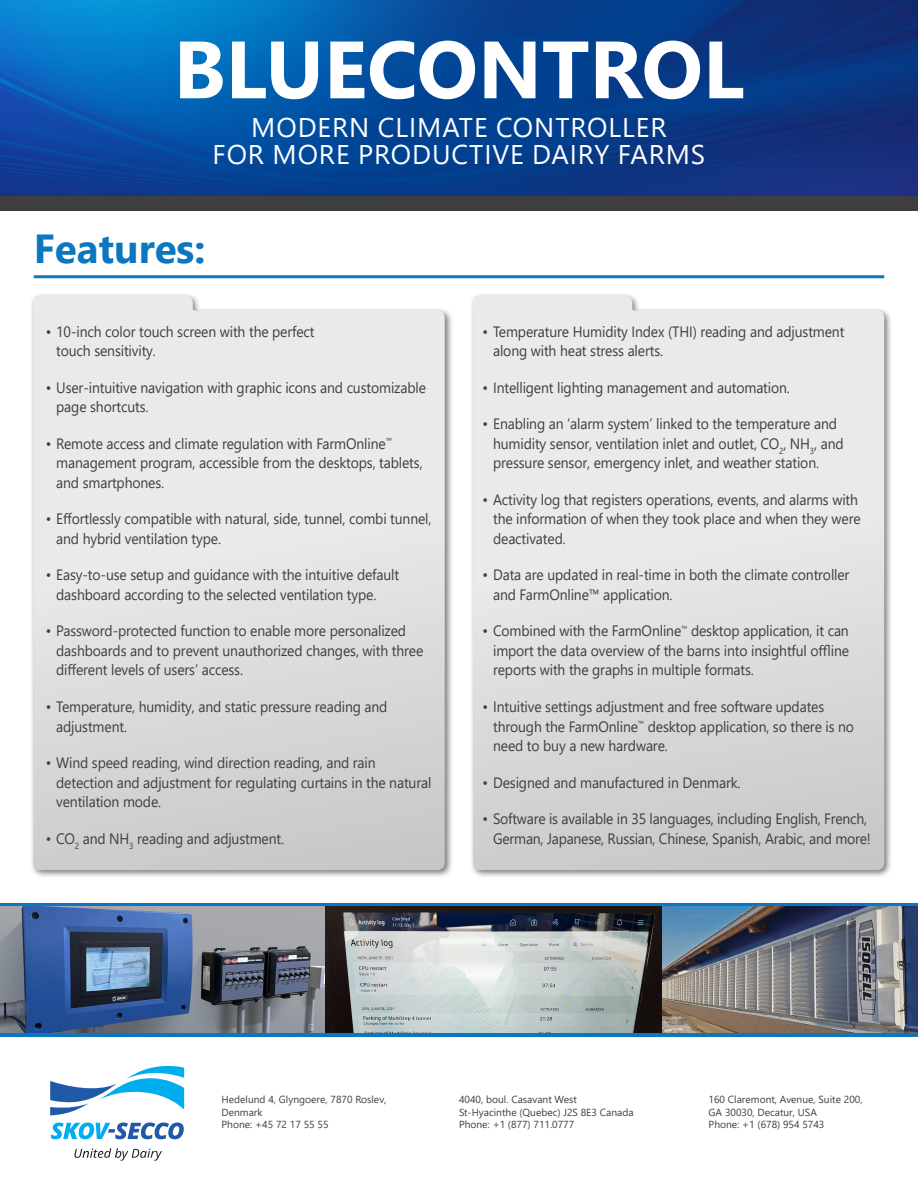
<style>
.page{position:relative;width:918px;height:1188px;background:#fff}
.page>*{position:absolute;margin:0;border:0;box-sizing:border-box;transform-origin:0 0}
.t1{font:700 81px "Segoe UI";color:#fff}
.t2{font:700 40.5px "Segoe UI";color:#0c77be}
.t3{font:27px/27px "Segoe UI";letter-spacing:.035em;color:#fff;text-align:center}
.t4{font:15px/19.5px "Segoe UI";letter-spacing:-.01em;color:#3e3e3f;scale:.93 1}
.t5{font:10.2px "Segoe UI";color:#3e3e3f}
</style>
<div class="page">
<img style="left:0;top:0;width:918px;height:196px">
<div style="left:0;top:903px;width:918px;height:133px;background:linear-gradient(to right,#0c77be,#0c77be)"></div>
<div style="left:30px;top:292px;width:423px;height:587px;background:#231f20;opacity:.6"></div>
<svg style="left:34px;top:296px;width:411px;height:574px"></svg>
<div style="left:470px;top:292px;width:423px;height:587px;background:#231f20;opacity:.6"></div>
<svg style="left:473px;top:296px;width:411px;height:574px"></svg>
<hr style="left:34px;top:275px;width:850px;height:3px;background:#0c77be">
<div style="left:0;top:196px;width:918px;height:15px;background:#3e3e3f"></div>
<svg style="left:50px;top:1066px;width:134px;height:49px"></svg>
<svg style="left:74px;top:1148px;width:88px;height:13px"></svg>
<svg style="left:51px;top:1123px;width:133px;height:16px"></svg>
<img style="left:0;top:906px;width:918px;height:126px">
<img style="left:0;top:910px;width:918px;height:119px">
<p class="t1" style="left:174px;top:12px;width:572px">BLUECONTROL</p>
<p class="t3" style="left:213px;top:111px;width:494px">MODERN CLIMATE CONTROLLER<br>FOR MORE PRODUCTIVE DAIRY FARMS</p>
<p class="t2" style="left:34px;top:220px;width:173px">Features:</p>
<p class="t4" style="left:56px;top:321px;width:279px;text-indent:-10px">• 10-inch color touch screen with the perfect touch sensitivity.</p>
<p class="t4" style="left:56px;top:377px;width:399px;text-indent:-10px">• User-intuitive navigation with graphic icons and customizable page shortcuts.</p>
<p class="t4" style="left:56px;top:433px;width:396px;text-indent:-10px">• Remote access and climate regulation with FarmOnline<sup>™ </sup>management program, accessible from the desktops, tablets, and smartphones.</p>
<p class="t4" style="left:56px;top:508px;width:405px;text-indent:-10px">• Effortlessly compatible with natural, side, tunnel, combi tunnel, and hybrid ventilation type.</p>
<p class="t4" style="left:56px;top:564px;width:370px;text-indent:-10px">• Easy-to-use setup and guidance with the intuitive default dashboard according to the selected ventilation type.</p>
<p class="t4" style="left:56px;top:620px;width:396px;text-indent:-10px">• Password-protected function to enable more personalized dashboards and to prevent unauthorized changes, with three different levels of users’ access.</p>
<p class="t4" style="left:56px;top:696px;width:358px;text-indent:-10px">• Temperature, humidity, and static pressure reading and adjustment.</p>
<p class="t4" style="left:56px;top:752px;width:405px;text-indent:-10px">• Wind speed reading, wind direction reading, and rain detection and adjustment for regulating curtains in the natural ventilation mode.</p>
<p class="t4" style="left:46px;top:827px;width:258px">• CO<sub>2</sub> and NH<sub>3</sub> reading and adjustment.</p>
<p class="t4" style="left:493px;top:321px;width:379px;text-indent:-11px">• Temperature Humidity Index (THI) reading and adjustment along with heat stress alerts.</p>
<p class="t4" style="left:483px;top:377px;width:332px">• Intelligent lighting management and automation.</p>
<p class="t4" style="left:493px;top:413px;width:379px;text-indent:-10px">• Enabling an ‘alarm system’ linked to the temperature and humidity sensor, ventilation inlet and outlet, CO<sub>2</sub>, NH<sub>3</sub>, and pressure sensor, emergency inlet, and weather station.</p>
<p class="t4" style="left:493px;top:489px;width:397px;text-indent:-10px">• Activity log that registers operations, events, and alarms with the information of when they took place and when they were deactivated.</p>
<p class="t4" style="left:493px;top:564px;width:385px;text-indent:-10px">• Data are updated in real-time in both the climate controller and FarmOnline™ application.</p>
<p class="t4" style="left:493px;top:620px;width:384px;text-align:justify;text-indent:-10px">• Combined with the FarmOnline<sup>™</sup> desktop application, it can import the data overview of the barns into insightful offline reports with the graphs in multiple formats.</p>
<p class="t4" style="left:493px;top:696px;width:390px;text-indent:-10px">• Intuitive settings adjustment and free software updates through the FarmOnline<sup>™</sup> desktop application, so there is no need to buy a new hardware.</p>
<p class="t4" style="left:483px;top:771px;width:279px">• Designed and manufactured in Denmark.</p>
<p class="t4" style="left:483px;top:808px;width:419px;text-align:right">• Software is available in 35 languages, including English, French,<br>German, Japanese, Russian, Chinese, Spanish, Arabic, and more!</p>
<p class="t5" style="left:222px;top:1090px;width:166px">Hedelund 4, Glyngoere, 7870 Roslev,</p>
<p class="t5" style="left:222px;top:1102px;width:42px">Denmark</p>
<p class="t5" style="left:222px;top:1115px;width:109px">Phone: +45 72 17 55 55</p>
<p class="t5" style="left:459px;top:1090px;width:119px">4040, boul. Casavant West</p>
<p class="t5" style="left:459px;top:1102px;width:176px">St-Hyacinthe (Quebec) J2S 8E3 Canada</p>
<p class="t5" style="left:459px;top:1115px;width:117px">Phone: +1 (877) 711.0777</p>
<p class="t5" style="left:709px;top:1090px;width:156px">160 Claremont, Avenue, Suite 200,</p>
<p class="t5" style="left:709px;top:1102px;width:110px">GA 30030, Decatur, USA</p>
<p class="t5" style="left:709px;top:1115px;width:117px">Phone: +1 (678) 954 5743</p>
</div>
